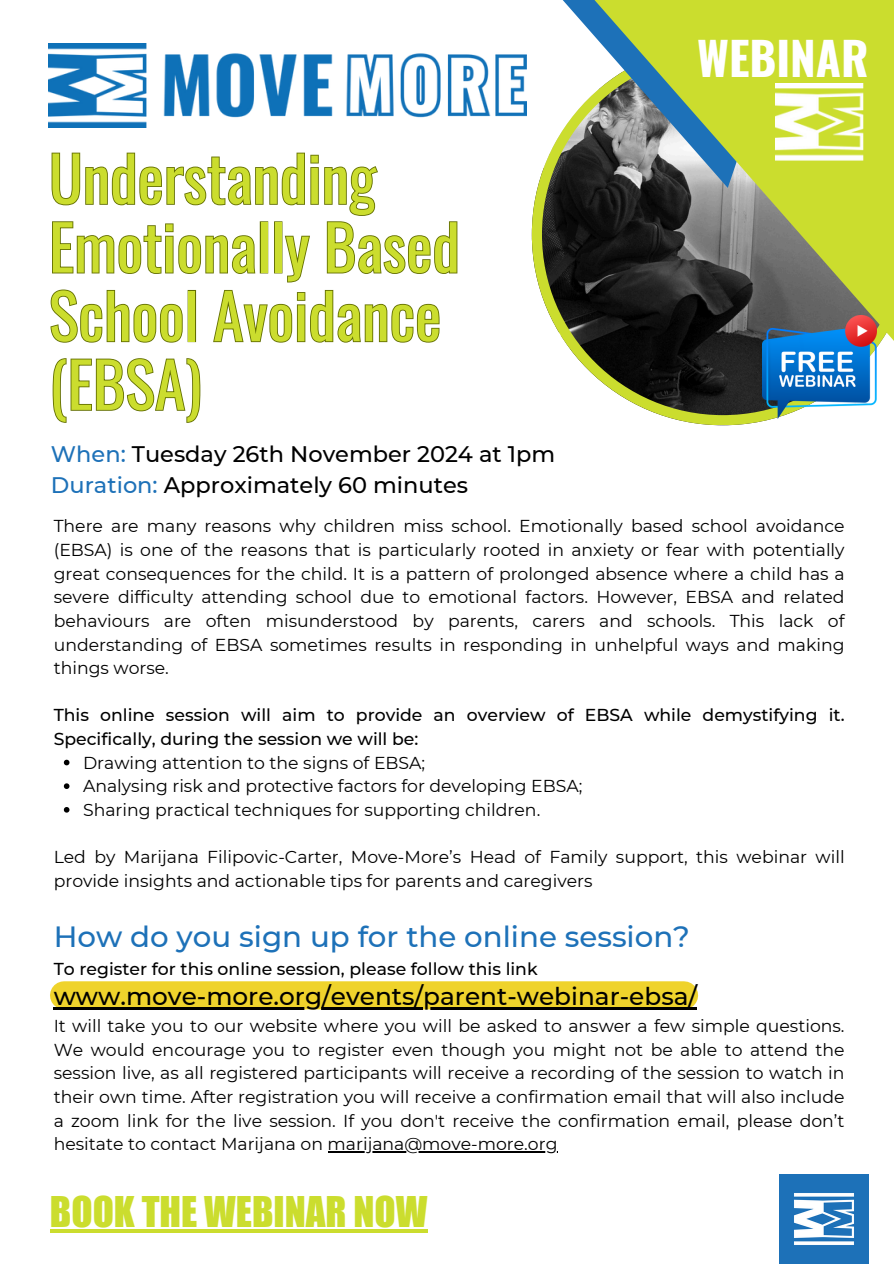
<style>
.page{position:relative;width:894px;height:1264px;background:#fff}
.page>*{position:absolute;margin:0;border:0;box-sizing:border-box;transform-origin:0 0}
.t1{font:62.1px/68.7px "Oswald";color:#cbdd2e}
.t2{font:700 45.75px "Oswald";color:#fff}
.t3{font:38.85px "Impact";color:#cbdd2e}
.t4{font:500 29.25px "Montserrat";color:#1d71b8}
.t5{font:500 24.75px "Montserrat";color:#000}
.t6{font:500 22.5px/30.6px "Montserrat";color:#000}
.t7{font:17.25px/23.7px "Montserrat";color:#000;text-align:justify}
.t8{font:500 17.25px/23.7px "Montserrat";color:#000}
.s1{color:#1d71b8}
</style>
<div class="page">
<svg style="left:531px;top:0;width:362px;height:426px;background:#8b9559"></svg>
<img style="left:775px;top:84px;width:92px;height:87px">
<div style="left:64px;top:981px;width:619px;height:28px;background:#efd32c"></div>
<svg style="left:64px;top:759px;width:5px;height:6px"></svg>
<svg style="left:64px;top:783px;width:5px;height:6px"></svg>
<svg style="left:64px;top:807px;width:5px;height:5px"></svg>
<hr style="left:54px;top:1007px;width:643px;height:2px;background:#000">
<hr style="left:327px;top:1151px;width:230px;height:1px;background:#000">
<img style="left:49px;top:43px;width:477px;height:85px">
<img style="left:779px;top:1174px;width:88px;height:88px">
<img style="left:762px;top:315px;width:114px;height:104px">
<svg style="left:51px;top:152px;width:407px;height:131px"></svg>
<svg style="left:50px;top:289px;width:390px;height:54px"></svg>
<svg style="left:52px;top:358px;width:149px;height:65px"></svg>
<svg style="left:50px;top:1229px;width:377px;height:3px"></svg>
<p class="t1" style="left:49px;top:141px;width:412px">Understanding<br>Emotionally Based<br>School Avoidance (EBSA)</p>
<p class="t6" style="left:51px;top:439px;width:505px"><span class="s1">When:</span> Tuesday 26th November 2024 at 1pm<br><span class="s1">Duration:</span> Approximately 60 minutes</p>
<h3 class="t2" style="left:697px;top:22px;width:173px">WEBINAR</h3>
<p class="t7" style="left:54px;top:514px;width:792px">There are many reasons why children miss school. Emotionally based school avoidance (EBSA) is one of the reasons that is particularly rooted in anxiety or fear with potentially great consequences for the child. It is a pattern of prolonged absence where a child has a severe difficulty attending school due to emotional factors. However, EBSA and related behaviours are often misunderstood by parents, carers and schools. This lack of understanding of EBSA sometimes results in responding in unhelpful ways and making things worse.</p>
<p class="t8" style="left:54px;top:703px;width:792px">This online session will aim to provide an overview of EBSA while demystifying it.<br>Specifically, during the session we will be:</p>
<p class="t7" style="left:83px;top:750px;width:343px">Drawing attention to the signs of EBSA;</p>
<h1 class="t7" style="left:83px;top:774px;width:501px">Analysing risk and protective factors for developing EBSA;</h1>
<h4 class="t7" style="left:83px;top:798px;width:458px">Sharing practical techniques for supporting children.</h4>
<p class="t7" style="left:54px;top:845px;width:792px">Led by Marijana Filipovic-Carter, Move-More’s Head of Family support, this webinar will provide insights and actionable tips for parents and caregivers</p>
<h5 class="t4" style="left:54px;top:918px;width:637px">How do you sign up for the online session?</h5>
<p class="t8" style="left:54px;top:956px;width:485px">To register for this online session, please follow this link</p>
<p class="t5" style="left:54px;top:981px;width:644px">www.move-more.org/events/parent-webinar-ebsa/</p>
<p class="t7" style="left:54px;top:1014px;width:792px">It will take you to our website where you will be asked to answer a few simple questions.<br>We would encourage you to register even though you might not be able to attend the session live, as all registered participants will receive a recording of the session to watch in their own time. After registration you will receive a confirmation email that will also include a zoom link for the live session. If you don't receive the confirmation email, please don’t hesitate to contact Marijana on marijana@move-more.org</p>
<h3 class="t3" style="left:50px;top:1187px;width:379px">BOOK THE WEBINAR NOW</h3>
</div>
